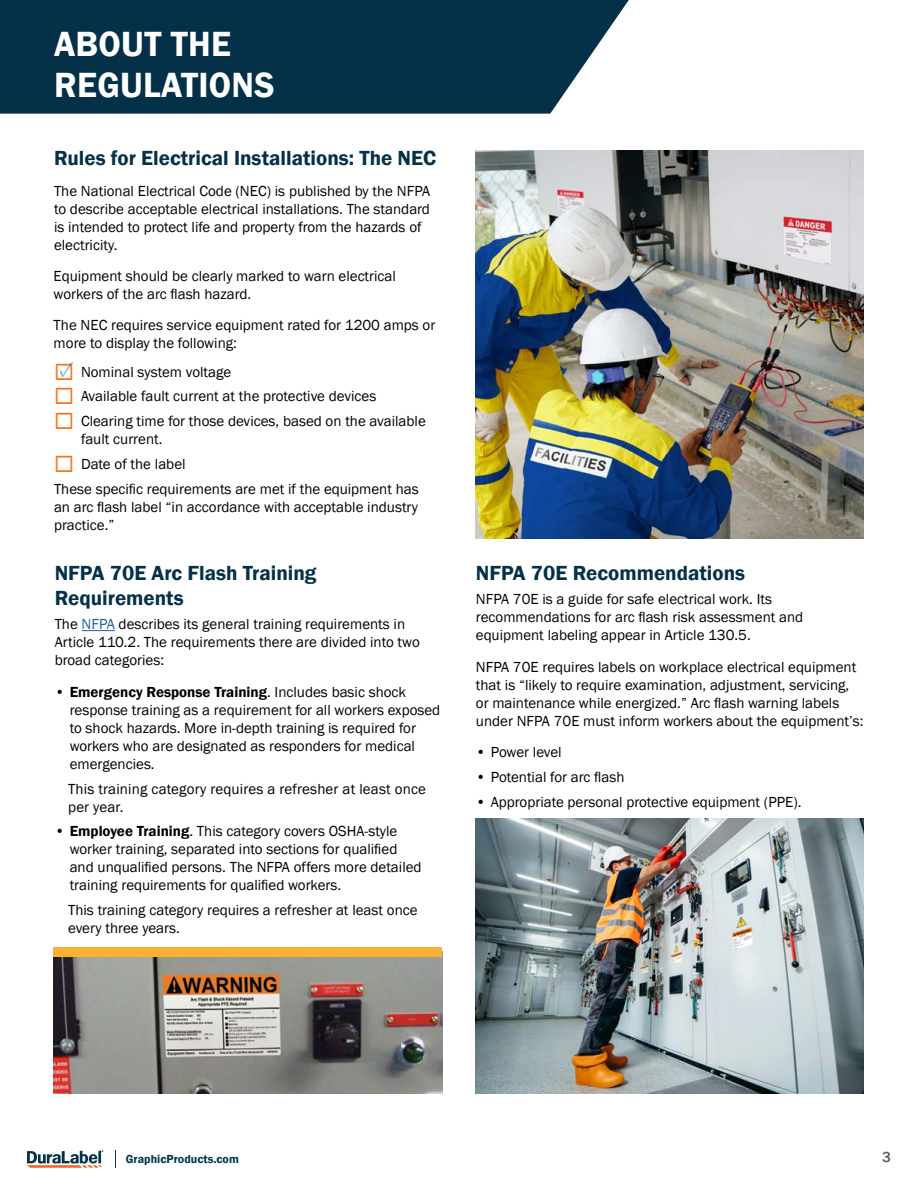
<style>
.page{position:relative;width:918px;height:1188px;background:#fff}
.page>*{position:absolute;margin:0;border:0;box-sizing:border-box;transform-origin:0 0}
.t1{font:600 36px/40.5px "Franklin Gothic";letter-spacing:.01em;color:#fff}
.t2{font:22.5px "Minion Pro";color:#1d596f}
.t3{font:600 21px/25.2px "Franklin Gothic";color:#053148}
.t4{font:15px/18px "Franklin Gothic";color:#000}
.t5{font:500 15px "Franklin Gothic";color:#58595b}
.t6{font:600 12px "Franklin Gothic";color:#00384f}
.s1{color:#215e9e}
.s2{font-weight:600}
</style>
<div class="page">
<hr style="left:82px;top:630px;width:33px;height:1px;background:#215e9e">
<div style="left:0;top:0;width:629px;height:114px;background:#053148"></div>
<img style="left:53px;top:957px;width:389px;height:137px">
<div style="left:53px;top:947px;width:389px;height:10px;background:#fab033"></div>
<img style="left:476px;top:150px;width:388px;height:388px">
<img style="left:476px;top:819px;width:388px;height:274px">
<svg style="left:27px;top:1150px;width:76px;height:18px"></svg>
<h1 class="t1" style="left:54px;top:25px;width:222px">ABOUT THE<br>REGULATIONS</h1>
<h3 class="t3" style="left:54px;top:145px;width:384px">Rules for Electrical Installations: The NEC</h3>
<p class="t4" style="left:54px;top:183px;width:378px">The National Electrical Code (NEC) is published by the NFPA to describe acceptable electrical installations. The standard is intended to protect life and property from the hazards of electricity.</p>
<p class="t4" style="left:54px;top:267px;width:344px">Equipment should be clearly marked to warn electrical workers of the arc flash hazard.</p>
<p class="t4" style="left:54px;top:317px;width:383px">The NEC requires service equipment rated for 1200 amps or more to display the following:</p>
<h2 class="t2" style="left:60px;top:354px;width:17px">✓</h2>
<p class="t4" style="left:81px;top:359px;width:346px;line-height:24.8px">Nominal system voltage<br>Available fault current at the protective devices<br>Clearing time for those devices, based on the available</p>
<p class="t4" style="left:81px;top:430px;width:83px">fault current.</p>
<p class="t4" style="left:81px;top:455px;width:106px">Date of the label</p>
<p class="t4" style="left:54px;top:480px;width:366px">These specific requirements are met if the equipment has</p>
<p class="t4" style="left:54px;top:498px;width:366px">an arc flash label “in accordance with acceptable industry practice.”</p>
<h3 class="t3" style="left:55px;top:560px;width:263px">NFPA 70E Arc Flash Training<br>Requirements</h3>
<p class="t4" style="left:55px;top:616px;width:367px">The <span class="s1">NFPA</span> describes its general training requirements in<br>Article 110.2. The requirements there are divided into two broad categories:</p>
<p class="t4" style="left:70px;top:683px;width:372px;text-indent:-15px"><span class="s2">• Emergency Response Training</span>. Includes basic shock response training as a requirement for all workers exposed to shock hazards. More in-depth training is required for workers who are designated as responders for medical emergencies.</p>
<p class="t4" style="left:68px;top:780px;width:359px">This training category requires a refresher at least once per year.</p>
<p class="t4" style="left:70px;top:823px;width:354px;text-indent:-15px"><span class="s2">• Employee Training</span>. This category covers OSHA-style worker training, separated into sections for qualified and unqualified persons. The NFPA offers more detailed training requirements for qualified workers.</p>
<p class="t4" style="left:68px;top:902px;width:351px">This training category requires a refresher at least once every three years.</p>
<h3 class="t3" style="left:476px;top:560px;width:271px">NFPA 70E Recommendations</h3>
<p class="t4" style="left:476px;top:591px;width:329px">NFPA 70E is a guide for safe electrical work. Its recommendations for arc flash risk assessment and equipment labeling appear in Article 130.5.</p>
<p class="t4" style="left:476px;top:658px;width:389px">NFPA 70E requires labels on workplace electrical equipment that is “likely to require examination, adjustment, servicing, or maintenance while energized.” Arc flash warning labels under NFPA 70E must inform workers about the equipment’s:</p>
<p class="t4" style="left:476px;top:744px;width:87px">• Power level</p>
<p class="t4" style="left:476px;top:768px;width:150px">• Potential for arc flash</p>
<p class="t4" style="left:476px;top:793px;width:327px">• Appropriate personal protective equipment (PPE).</p>
<p class="t6" style="left:126px;top:1152px;width:115px">GraphicProducts.com</p>
<p class="t5" style="left:882px;top:1148px;width:10px">3</p>
</div>
